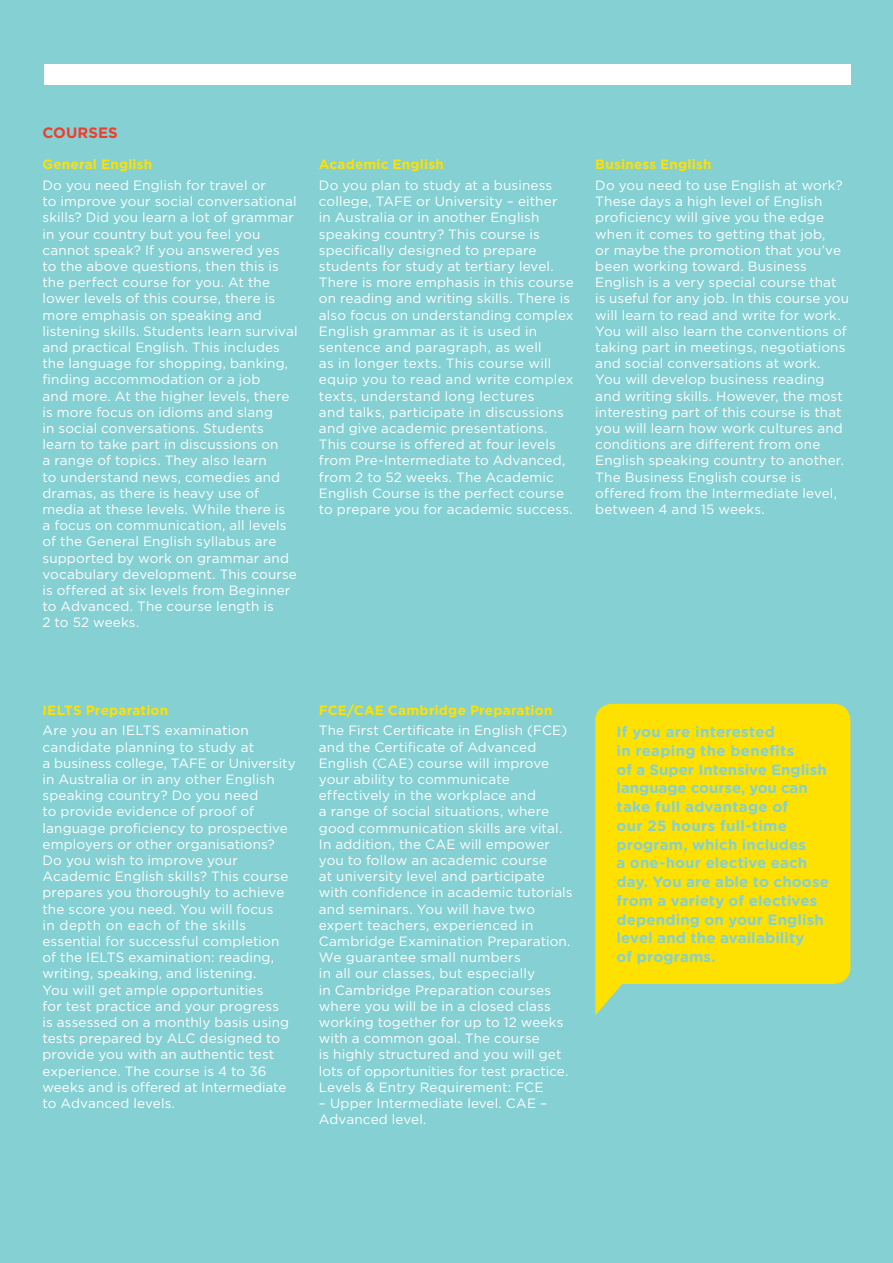
<style>
.page{position:relative;width:893px;height:1263px;background:#84d0d3}
.page>*{position:absolute;margin:0;border:0;box-sizing:border-box;transform-origin:0 0}
.t1{font:700 15px/18.8px "Gotham Rounded";letter-spacing:.01em;color:#84d0d3}
.t2{font:700 15px "Gotham";letter-spacing:.005em;color:#ef3e2d}
.t3{font:13.5px/16.2px "Gotham";letter-spacing:.01em;color:#fff}
.t4{font:700 13.5px "Gotham";letter-spacing:.015em;color:#ffe100}
</style>
<div class="page">
<div style="left:595px;top:704px;width:255px;height:280px;background:#ffe100;border-radius:17px"></div>
<div style="left:44px;top:64px;width:806px;height:21px;background:#fff"></div>
<svg style="left:595px;top:966px;width:27px;height:49px"></svg>
<p class="t2" style="left:43px;top:124px;width:77px">COURSES</p>
<p class="t4" style="left:43px;top:157px;width:111px">General English</p>
<p class="t3" style="left:43px;top:177px;width:257px">Do you need English for travel or<br>to improve your social conversational skills? Did you learn a lot of grammar in your country but you feel you cannot speak? If you answered yes<br>to the above questions, then this is the perfect course for you. At the lower levels of this course, there is more emphasis on speaking and listening skills. Students learn survival and practical English. This includes the language for shopping, banking, finding accommodation or a job<br>and more. At the higher levels, there is more focus on idioms and slang<br>in social conversations. Students learn to take part in discussions on<br>a range of topics. They also learn<br>to understand news, comedies and dramas, as there is heavy use of media at these levels. While there is<br>a focus on communication, all levels of the General English syllabus are supported by work on grammar and vocabulary development. This course is offered at six levels from Beginner to Advanced. The course length is<br>2 to 52 weeks.</p>
<p class="t4" style="left:319px;top:157px;width:126px">Academic English</p>
<p class="t3" style="left:319px;top:177px;width:256px">Do you plan to study at a business college, TAFE or University – either<br>in Australia or in another English speaking country? This course is specifically designed to prepare students for study at tertiary level.<br>There is more emphasis in this course on reading and writing skills. There is also focus on understanding complex English grammar as it is used in sentence and paragraph, as well<br>as in longer texts. This course will equip you to read and write complex texts, understand long lectures<br>and talks, participate in discussions and give academic presentations.<br>This course is offered at four levels from Pre-Intermediate to Advanced, from 2 to 52 weeks. The Academic English Course is the perfect course to prepare you for academic success.</p>
<p class="t4" style="left:595px;top:157px;width:118px">Business English</p>
<p class="t3" style="left:595px;top:177px;width:255px">Do you need to use English at work?<br>These days a high level of English proficiency will give you the edge when it comes to getting that job,<br>or maybe the promotion that you’ve been working toward. Business English is a very special course that is useful for any job. In this course you will learn to read and write for work.<br>You will also learn the conventions of taking part in meetings, negotiations and social conversations at work.<br>You will develop business reading and writing skills. However, the most interesting part of this course is that you will learn how work cultures and conditions are different from one English speaking country to another.<br>The Business English course is offered from the Intermediate level, between 4 and 15 weeks.</p>
<p class="t4" style="left:43px;top:702px;width:127px">IELTS Preparation</p>
<p class="t3" style="left:43px;top:722px;width:255px">Are you an IELTS examination candidate planning to study at<br>a business college, TAFE or University in Australia or in any other English speaking country? Do you need<br>to provide evidence of proof of language proficiency to prospective employers or other organisations?<br>Do you wish to improve your Academic English skills? This course prepares you thoroughly to achieve the score you need. You will focus<br>in depth on each of the skills essential for successful completion of the IELTS examination: reading, writing, speaking, and listening.<br>You will get ample opportunities<br>for test practice and your progress<br>is assessed on a monthly basis using tests prepared by ALC designed to provide you with an authentic test experience. The course is 4 to 36 weeks and is offered at Intermediate to Advanced levels.</p>
<p class="t4" style="left:319px;top:702px;width:235px">FCE/CAE Cambridge Preparation</p>
<p class="t3" style="left:319px;top:722px;width:255px">The First Certificate in English (FCE) and the Certificate of Advanced English (CAE) course will improve your ability to communicate effectively in the workplace and<br>a range of social situations, where good communication skills are vital.<br>In addition, the CAE will empower you to follow an academic course<br>at university level and participate with confidence in academic tutorials and seminars. You will have two expert teachers, experienced in Cambridge Examination Preparation.<br>We guarantee small numbers<br>in all our classes, but especially<br>in Cambridge Preparation courses where you will be in a closed class working together for up to 12 weeks with a common goal. The course<br>is highly structured and you will get lots of opportunities for test practice.<br>Levels &amp; Entry Requirement: FCE</p>
<p class="t3" style="left:319px;top:1095px;width:230px">– Upper Intermediate level. CAE –<br>Advanced level.</p>
<p class="t1" style="left:617px;top:722px;width:214px">If you are interested<br>in reaping the benefits<br>of a Super Intensive English language course, you can take full advantage of<br>our 25 hours full-time program, which includes<br>a one-hour elective each day. You are able to choose from a variety of electives depending on your English level and the availability<br>of programs.</p>
</div>
